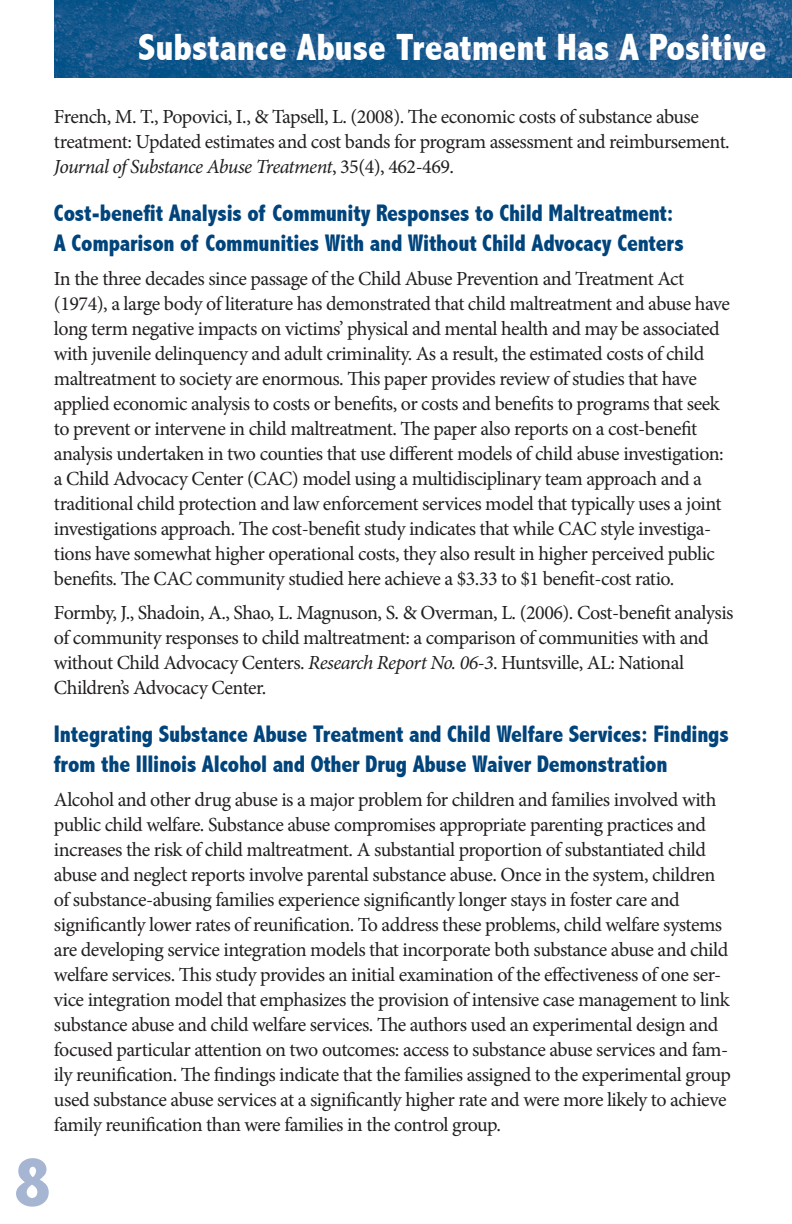
<style>
.page{position:relative;width:792px;height:1224px;background:#fff}
.page>*{position:absolute;margin:0;border:0;box-sizing:border-box;transform-origin:0 0}
.t1{font:800 condensed 72px "Abadi";color:#a6b6d2}
.KO_header{font:800 condensed 38px "Abadi";color:#fff}
.body_BF_lead-in{font:800 condensed 24px/30px "Abadi";letter-spacing:-.01em;color:#00447b}
.body{font:20px/25px "Minion Pro";letter-spacing:-.025em;color:#231f20}
.s1{font-style:italic}
</style>
<div class="page">
<img style="left:54px;top:0;width:738px;height:78px">
<p class="KO_header" style="left:138px;top:25px;width:630px">Substance Abuse Treatment Has A Positive</p>
<p class="body" style="left:54px;top:104px;width:677px">French, M. T., Popovici, I., &amp; Tapsell, L. (2008). The economic costs of substance abuse treatment: Updated estimates and cost bands for program assessment and reimbursement.<br><span class="s1">Journal of Substance Abuse Treatment</span>, 35(4), 462-469.</p>
<p class="body_BF_lead-in" style="left:54px;top:198px;width:631px">Cost-benefit Analysis of Community Responses to Child Maltreatment:<br>A Comparison of Communities With and Without Child Advocacy Centers</p>
<p class="body" style="left:54px;top:266px;width:678px">In the three decades since passage of the Child Abuse Prevention and Treatment Act (1974), a large body of literature has demonstrated that child maltreatment and abuse have long term negative impacts on victims’ physical and mental health and may be associated with juvenile delinquency and adult criminality. As a result, the estimated costs of child maltreatment to society are enormous. This paper provides review of studies that have applied economic analysis to costs or benefits, or costs and benefits to programs that seek to prevent or intervene in child maltreatment. The paper also reports on a cost-benefit analysis undertaken in two counties that use different models of child abuse investigation: a Child Advocacy Center (CAC) model using a multidisciplinary team approach and a traditional child protection and law enforcement services model that typically uses a joint investigations approach. The cost-benefit study indicates that while CAC style investiga&shy;tions have somewhat higher operational costs, they also result in higher perceived public benefits. The CAC community studied here achieve a $3.33 to $1 benefit-cost ratio.</p>
<p class="body" style="left:54px;top:600px;width:681px">Formby, J., Shadoin, A., Shao, L. Magnuson, S. &amp; Overman, L. (2006). Cost-benefit analysis of community responses to child maltreatment: a comparison of communities with and without Child Advocacy Centers. <span class="s1">Research Report No. 06-3</span>. Huntsville, AL: National Children’s Advocacy Center.</p>
<p class="body_BF_lead-in" style="left:54px;top:719px;width:676px">Integrating Substance Abuse Treatment and Child Welfare Services: Findings from the Illinois Alcohol and Other Drug Abuse Waiver Demonstration</p>
<p class="body" style="left:54px;top:787px;width:679px">Alcohol and other drug abuse is a major problem for children and families involved with public child welfare. Substance abuse compromises appropriate parenting practices and increases the risk of child maltreatment. A substantial proportion of substantiated child abuse and neglect reports involve parental substance abuse. Once in the system, children of substance-abusing families experience significantly longer stays in foster care and significantly lower rates of reunification. To address these problems, child welfare systems are developing service integration models that incorporate both substance abuse and child welfare services. This study provides an initial examination of the effectiveness of one ser&shy;vice integration model that emphasizes the provision of intensive case management to link substance abuse and child welfare services. The authors used an experimental design and focused particular attention on two outcomes: access to substance abuse services and fam&shy;ily reunification. The findings indicate that the families assigned to the experimental group used substance abuse services at a significantly higher rate and were more likely to achieve family reunification than were families in the control group.</p>
<p class="t1" style="left:14px;top:1140px;width:38px">8</p>
</div>
